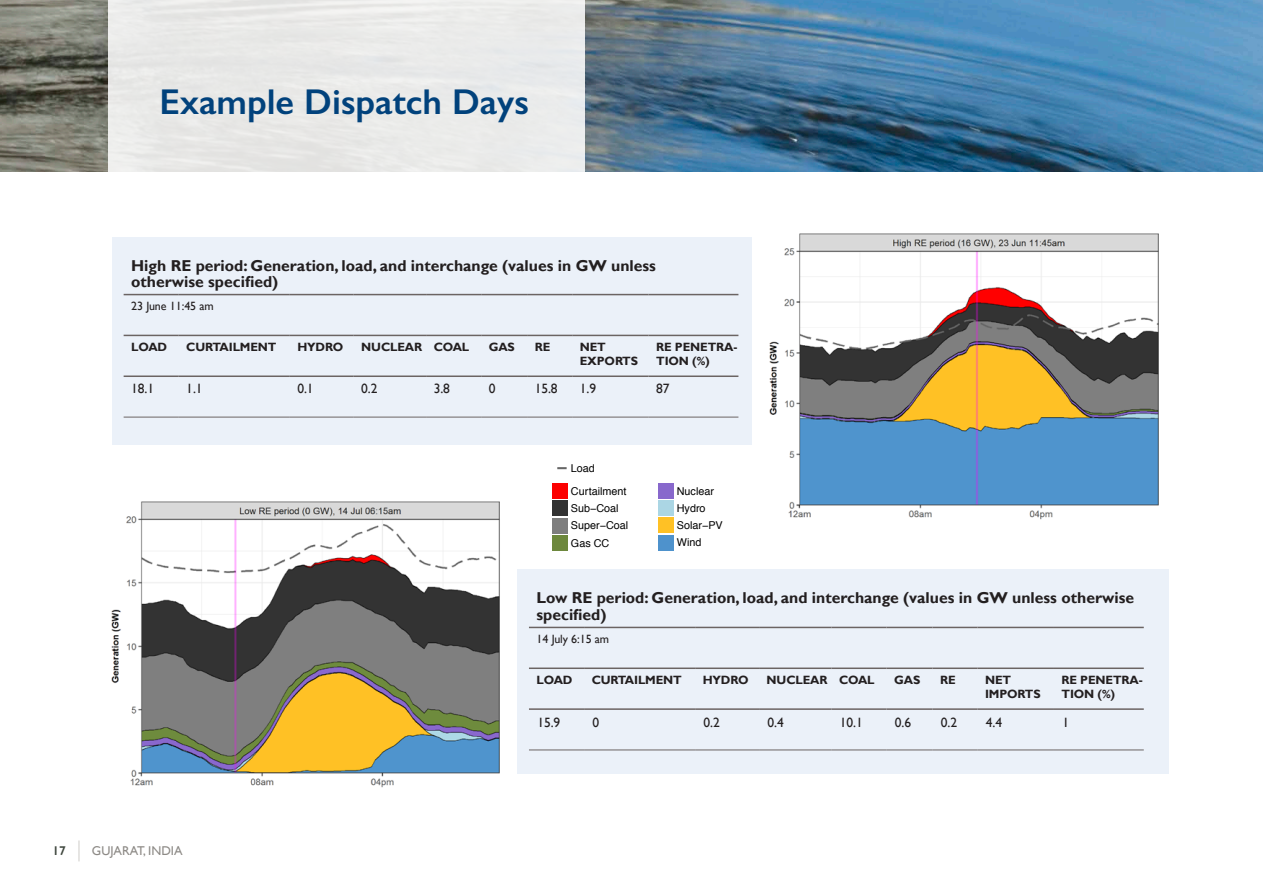
<style>
.page{position:relative;width:1263px;height:893px;background:#fff}
.page>*{position:absolute;margin:0;border:0;box-sizing:border-box;transform-origin:0 0}
.t1{font:600 36px "Gill Sans";color:#01427c}
.table_title{font:700 15.75px/16.5px "Gill Sans";color:#231f20}
.table_text{font:13.5px "Gill Sans";letter-spacing:-.005em;color:#231f20}
.t2{font:12.75px "Gill Sans";color:#8d8a86}
.t3{font:600 12.75px "Gill Sans";color:#3e463d}
.table_head{font:700 12px/13.5px "Gill Sans";letter-spacing:-.01em;color:#231f20}
.table_text-2{font:12px "Gill Sans";letter-spacing:-.005em;color:#231f20}
.t4{font:10.8px/17.2px "Helvetica";color:#000}
</style>
<div class="page">
<img style="left:0;top:0;width:1263px;height:172px">
<div style="left:108px;top:0;width:477px;height:176px;background:#e9eae9"></div>
<img style="left:769px;top:233px;width:390px;height:287px">
<div style="left:112px;top:237px;width:639px;height:207px;background:#ebf1f9"></div>
<div style="left:517px;top:570px;width:651px;height:204px;background:#ebf1f9"></div>
<hr style="left:124px;top:375px;width:55px;height:2px;background:#6b6463">
<hr style="left:179px;top:375px;width:111px;height:2px;background:#6b6463">
<hr style="left:290px;top:375px;width:64px;height:2px;background:#6b6463">
<hr style="left:354px;top:375px;width:72px;height:2px;background:#6b6463">
<hr style="left:426px;top:375px;width:55px;height:2px;background:#6b6463">
<hr style="left:481px;top:375px;width:46px;height:2px;background:#6b6463">
<hr style="left:527px;top:375px;width:45px;height:2px;background:#6b6463">
<hr style="left:572px;top:375px;width:77px;height:2px;background:#6b6463">
<hr style="left:649px;top:375px;width:89px;height:2px;background:#6b6463">
<hr style="left:124px;top:417px;width:55px;height:1px;background:#6b6463">
<hr style="left:179px;top:417px;width:111px;height:1px;background:#6b6463">
<hr style="left:290px;top:417px;width:64px;height:1px;background:#6b6463">
<hr style="left:354px;top:417px;width:72px;height:1px;background:#6b6463">
<hr style="left:426px;top:417px;width:55px;height:1px;background:#6b6463">
<hr style="left:481px;top:417px;width:46px;height:1px;background:#6b6463">
<hr style="left:527px;top:417px;width:45px;height:1px;background:#6b6463">
<hr style="left:572px;top:417px;width:77px;height:1px;background:#6b6463">
<hr style="left:649px;top:417px;width:89px;height:1px;background:#6b6463">
<hr style="left:124px;top:294px;width:55px;height:1px;background:#6b6463">
<hr style="left:179px;top:294px;width:111px;height:1px;background:#6b6463">
<hr style="left:290px;top:294px;width:64px;height:1px;background:#6b6463">
<hr style="left:354px;top:294px;width:72px;height:1px;background:#6b6463">
<hr style="left:426px;top:294px;width:55px;height:1px;background:#6b6463">
<hr style="left:481px;top:294px;width:46px;height:1px;background:#6b6463">
<hr style="left:527px;top:294px;width:45px;height:1px;background:#6b6463">
<hr style="left:572px;top:294px;width:77px;height:1px;background:#6b6463">
<hr style="left:649px;top:294px;width:89px;height:1px;background:#6b6463">
<hr style="left:124px;top:335px;width:55px;height:1px;background:#6b6463">
<hr style="left:179px;top:335px;width:111px;height:1px;background:#6b6463">
<hr style="left:290px;top:335px;width:64px;height:1px;background:#6b6463">
<hr style="left:354px;top:335px;width:72px;height:1px;background:#6b6463">
<hr style="left:426px;top:335px;width:55px;height:1px;background:#6b6463">
<hr style="left:481px;top:335px;width:46px;height:1px;background:#6b6463">
<hr style="left:527px;top:335px;width:45px;height:1px;background:#6b6463">
<hr style="left:572px;top:335px;width:77px;height:1px;background:#6b6463">
<hr style="left:649px;top:335px;width:89px;height:1px;background:#6b6463">
<hr style="left:529px;top:708px;width:55px;height:2px;background:#6b6463">
<hr style="left:584px;top:708px;width:111px;height:2px;background:#6b6463">
<hr style="left:695px;top:708px;width:64px;height:2px;background:#6b6463">
<hr style="left:759px;top:708px;width:72px;height:2px;background:#6b6463">
<hr style="left:831px;top:708px;width:55px;height:2px;background:#6b6463">
<hr style="left:886px;top:708px;width:46px;height:2px;background:#6b6463">
<hr style="left:932px;top:708px;width:45px;height:2px;background:#6b6463">
<hr style="left:977px;top:708px;width:77px;height:2px;background:#6b6463">
<hr style="left:1054px;top:708px;width:90px;height:2px;background:#6b6463">
<hr style="left:529px;top:750px;width:55px;height:1px;background:#6b6463">
<hr style="left:584px;top:750px;width:111px;height:1px;background:#6b6463">
<hr style="left:695px;top:750px;width:64px;height:1px;background:#6b6463">
<hr style="left:759px;top:750px;width:72px;height:1px;background:#6b6463">
<hr style="left:831px;top:750px;width:55px;height:1px;background:#6b6463">
<hr style="left:886px;top:750px;width:46px;height:1px;background:#6b6463">
<hr style="left:932px;top:750px;width:45px;height:1px;background:#6b6463">
<hr style="left:977px;top:750px;width:77px;height:1px;background:#6b6463">
<hr style="left:1054px;top:750px;width:90px;height:1px;background:#6b6463">
<hr style="left:529px;top:627px;width:55px;height:1px;background:#6b6463">
<hr style="left:584px;top:627px;width:111px;height:1px;background:#6b6463">
<hr style="left:695px;top:627px;width:64px;height:1px;background:#6b6463">
<hr style="left:759px;top:627px;width:72px;height:1px;background:#6b6463">
<hr style="left:831px;top:627px;width:55px;height:1px;background:#6b6463">
<hr style="left:886px;top:627px;width:46px;height:1px;background:#6b6463">
<hr style="left:932px;top:627px;width:45px;height:1px;background:#6b6463">
<hr style="left:977px;top:627px;width:77px;height:1px;background:#6b6463">
<hr style="left:1054px;top:627px;width:90px;height:1px;background:#6b6463">
<hr style="left:529px;top:667px;width:55px;height:2px;background:#6b6463">
<hr style="left:584px;top:667px;width:111px;height:2px;background:#6b6463">
<hr style="left:695px;top:667px;width:64px;height:2px;background:#6b6463">
<hr style="left:759px;top:667px;width:72px;height:2px;background:#6b6463">
<hr style="left:831px;top:667px;width:55px;height:2px;background:#6b6463">
<hr style="left:886px;top:667px;width:46px;height:2px;background:#6b6463">
<hr style="left:932px;top:667px;width:45px;height:2px;background:#6b6463">
<hr style="left:977px;top:667px;width:77px;height:2px;background:#6b6463">
<hr style="left:1054px;top:667px;width:90px;height:2px;background:#6b6463">
<img style="left:111px;top:501px;width:389px;height:287px">
<svg style="left:557px;top:467px;width:10px;height:2px"></svg>
<svg style="left:567px;top:483px;width:1px;height:16px"></svg>
<div style="left:552px;top:483px;width:15px;height:16px;background:#fc0000"></div>
<svg style="left:567px;top:500px;width:1px;height:16px"></svg>
<div style="left:552px;top:500px;width:15px;height:16px;background:#323232"></div>
<svg style="left:552px;top:518px;width:16px;height:16px"></svg>
<div style="left:552px;top:518px;width:15px;height:15px;background:#7e7e7e"></div>
<svg style="left:567px;top:535px;width:1px;height:16px"></svg>
<div style="left:552px;top:535px;width:15px;height:16px;background:#6d883d"></div>
<svg style="left:658px;top:483px;width:16px;height:16px"></svg>
<div style="left:658px;top:483px;width:15px;height:15px;background:#8868cc"></div>
<svg style="left:673px;top:500px;width:1px;height:16px"></svg>
<div style="left:658px;top:500px;width:15px;height:16px;background:#abd6e4"></div>
<svg style="left:673px;top:517px;width:1px;height:16px"></svg>
<div style="left:658px;top:517px;width:15px;height:16px;background:#ffc125"></div>
<svg style="left:658px;top:535px;width:16px;height:16px"></svg>
<div style="left:658px;top:535px;width:15px;height:15px;background:#4e92cc"></div>
<svg style="left:79px;top:840px;width:1px;height:21px"></svg>
<h2 class="t1" style="left:160px;top:80px;width:371px">Example Dispatch Days</h2>
<p class="table_title" style="left:131px;top:257px;width:526px">High RE period: Generation, load, and interchange (values in GW unless otherwise specified)</p>
<p class="table_text-2" style="left:131px;top:299px;width:84px">23 June 11:45 am</p>
<p class="table_head" style="left:131px;top:341px;width:38px">LOAD</p>
<p class="table_head" style="left:186px;top:341px;width:92px">CURTAILMENT</p>
<p class="table_head" style="left:297px;top:341px;width:48px">HYDRO</p>
<p class="table_head" style="left:361px;top:341px;width:63px">NUCLEAR</p>
<p class="table_head" style="left:434px;top:341px;width:37px">COAL</p>
<p class="table_head" style="left:489px;top:341px;width:28px">GAS</p>
<p class="table_head" style="left:535px;top:341px;width:17px">RE</p>
<p class="table_head" style="left:580px;top:341px;width:60px">NET<br>EXPORTS</p>
<p class="table_head" style="left:656px;top:341px;width:83px">RE PENETRA-<br>TION (%)</p>
<p class="table_text" style="left:131px;top:381px;width:25px">18.1</p>
<p class="table_text" style="left:186px;top:381px;width:18px">1.1</p>
<p class="table_text" style="left:297px;top:381px;width:18px">0.1</p>
<p class="table_text" style="left:361px;top:381px;width:18px">0.2</p>
<p class="table_text" style="left:434px;top:381px;width:18px">3.8</p>
<p class="table_text" style="left:489px;top:381px;width:8px">0</p>
<p class="table_text" style="left:535px;top:381px;width:25px">15.8</p>
<p class="table_text" style="left:580px;top:381px;width:18px">1.9</p>
<p class="table_text" style="left:656px;top:381px;width:15px">87</p>
<p class="t4" style="left:571px;top:457px;width:57px;line-height:22.8px">Load<br>Curtailment</p>
<p class="t4" style="left:571px;top:500px;width:59px">Sub−Coal<br>Super−Coal<br>Gas CC</p>
<p class="t4" style="left:677px;top:482px;width:47px">Nuclear<br>Hydro<br>Solar−PV<br>Wind</p>
<p class="t3" style="left:52px;top:843px;width:15px">17</p>
<p class="t2" style="left:92px;top:844px;width:92px">GUJARAT, INDIA</p>
<p class="t4" style="left:571px;top:586px;width:47px">Solar−PV<br>Wind</p>
<p class="table_title" style="left:536px;top:590px;width:599px">Low RE period: Generation, load, and interchange (values in GW unless otherwise specified)</p>
<p class="table_text-2" style="left:536px;top:632px;width:74px">14 July 6:15 am</p>
<p class="table_head" style="left:536px;top:674px;width:38px">LOAD</p>
<p class="table_head" style="left:592px;top:674px;width:92px">CURTAILMENT</p>
<p class="table_head" style="left:703px;top:674px;width:48px">HYDRO</p>
<p class="table_head" style="left:767px;top:674px;width:63px">NUCLEAR</p>
<p class="table_head" style="left:839px;top:674px;width:37px">COAL</p>
<p class="table_head" style="left:894px;top:674px;width:28px">GAS</p>
<p class="table_head" style="left:940px;top:674px;width:17px">RE</p>
<p class="table_head" style="left:985px;top:674px;width:57px">NET<br>IMPORTS</p>
<p class="table_head" style="left:1061px;top:674px;width:83px">RE PENETRA-<br>TION (%)</p>
<p class="table_text" style="left:537px;top:714px;width:25px">15.9</p>
<p class="table_text" style="left:592px;top:714px;width:8px">0</p>
<p class="table_text" style="left:703px;top:714px;width:18px">0.2</p>
<p class="table_text" style="left:767px;top:714px;width:18px">0.4</p>
<p class="table_text" style="left:840px;top:714px;width:25px">10.1</p>
<p class="table_text" style="left:895px;top:714px;width:18px">0.6</p>
<p class="table_text" style="left:941px;top:714px;width:18px">0.2</p>
<p class="table_text" style="left:986px;top:714px;width:18px">4.4</p>
<p class="table_text" style="left:1062px;top:714px;width:8px">1</p>
</div>
